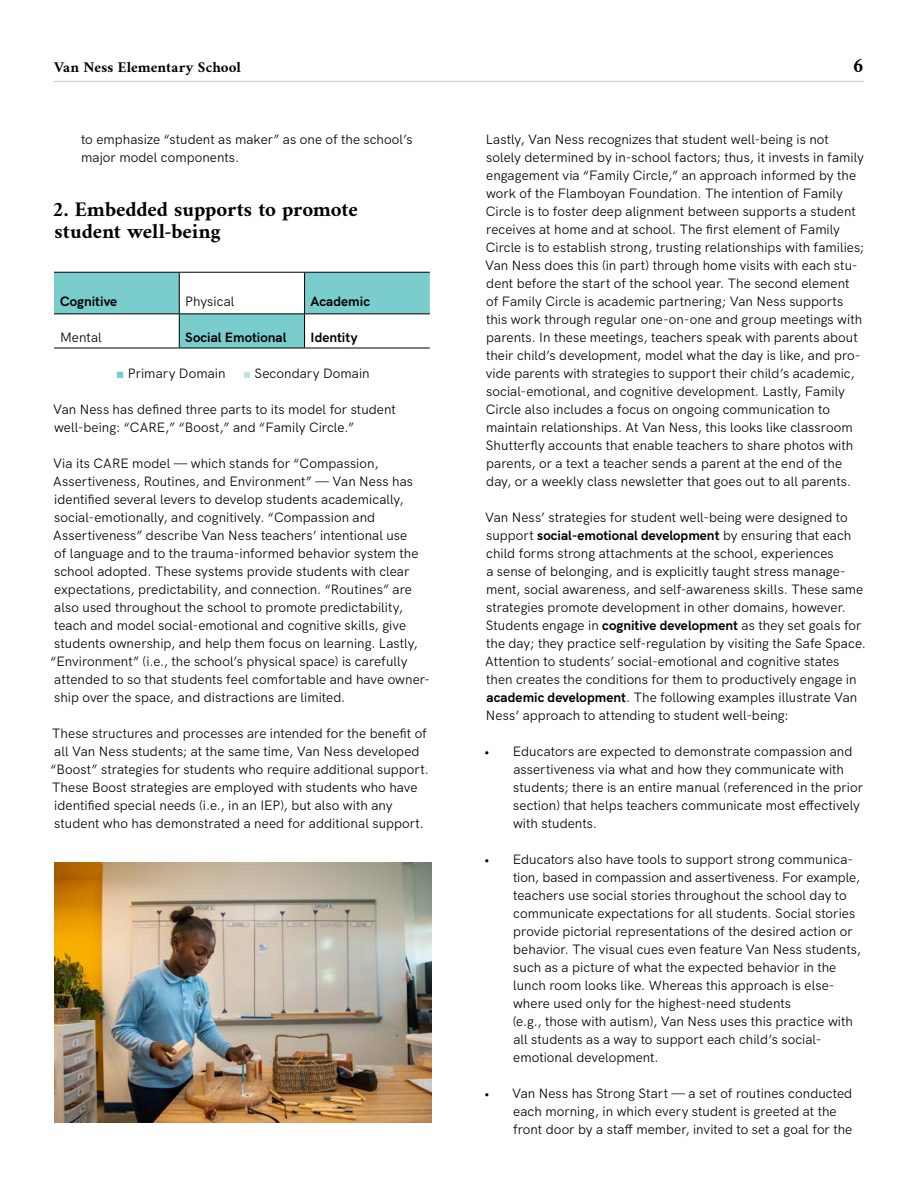
<style>
.page{position:relative;width:918px;height:1188px;background:#fff}
.page>*{position:absolute;margin:0;border:0;box-sizing:border-box;transform-origin:0 0}
.t1{font:700 21px/22.5px "Amiri";letter-spacing:-.005em;color:#000}
.t2{font:700 15px "Amiri";letter-spacing:.005em;color:#000}
.t3{font:13.5px/18px "HK Grotesk";letter-spacing:.005em;color:#000}
.t4{font:700 13.5px "HK Grotesk";color:#000}
.s1{font-family:"Arial";font-weight:900;color:#79cdcd}
.s2{font-family:"Arial";font-weight:900;color:#bce4e3}
.s3{font-weight:700}
</style>
<div class="page">
<hr style="left:54px;top:81px;width:810px;height:1px;background:#c7c8ca">
<svg style="left:54px;top:273px;width:376px;height:75px"></svg>
<hr style="left:179px;top:273px;width:1px;height:40px;background:#000">
<hr style="left:304px;top:273px;width:1px;height:40px;background:#000">
<hr style="left:179px;top:314px;width:1px;height:34px;background:#000">
<hr style="left:304px;top:314px;width:1px;height:34px;background:#000">
<hr style="left:54px;top:272px;width:125px;height:1px;background:#000">
<hr style="left:179px;top:272px;width:126px;height:1px;background:#000">
<hr style="left:305px;top:272px;width:125px;height:1px;background:#000">
<hr style="left:54px;top:313px;width:125px;height:1px;background:#000">
<hr style="left:179px;top:313px;width:126px;height:1px;background:#000">
<hr style="left:305px;top:313px;width:125px;height:1px;background:#000">
<hr style="left:54px;top:348px;width:125px;height:1px;background:#000">
<hr style="left:179px;top:348px;width:126px;height:1px;background:#000">
<hr style="left:305px;top:348px;width:125px;height:1px;background:#000">
<img style="left:54px;top:863px;width:378px;height:260px">
<p class="t2" style="left:54px;top:58px;width:188px">Van Ness Elementary School</p>
<h1 class="t1" style="left:853px;top:54px;width:13px">6</h1>
<p class="t3" style="left:81px;top:129px;width:333px">to emphasize “student as maker” as one of the school’s major model components.</p>
<h1 class="t1" style="left:52px;top:198px;width:307px">2. Embedded supports to promote student well-being</h1>
<p class="t4" style="left:60px;top:291px;width:59px">Cognitive</p>
<p class="t3" style="left:185px;top:291px;width:51px">Physical</p>
<p class="t4" style="left:311px;top:291px;width:61px">Academic</p>
<p class="t3" style="left:60px;top:327px;width:43px">Mental</p>
<p class="t4" style="left:185px;top:327px;width:103px">Social Emotional</p>
<p class="t4" style="left:311px;top:327px;width:48px">Identity</p>
<p class="t3" style="left:116px;top:363px;width:111px"><span class="s1">■</span> Primary Domain</p>
<p class="t3" style="left:243px;top:363px;width:128px"><span class="s2">■</span> Secondary Domain</p>
<p class="t3" style="left:53px;top:399px;width:344px">Van Ness has defined three parts to its model for student well-being: “CARE,” “Boost,” and “Family Circle.”</p>
<p class="t3" style="left:50px;top:453px;width:381px">Via its CARE model — which stands for “Compassion, Assertiveness, Routines, and Environment” — Van Ness has identified several levers to develop students academically, social-emotionally, and cognitively. “Compassion and Assertiveness” describe Van Ness teachers’ intentional use<br>of language and to the trauma-informed behavior system the school adopted. These systems provide students with clear expectations, predictability, and connection. “Routines” are also used throughout the school to promote predictability, teach and model social-emotional and cognitive skills, give students ownership, and help them focus on learning. Lastly, “Environment” (i.e., the school’s physical space) is carefully attended to so that students feel comfortable and have owner&shy;ship over the space, and distractions are limited.</p>
<p class="t3" style="left:50px;top:723px;width:380px">These structures and processes are intended for the benefit of all Van Ness students; at the same time, Van Ness developed “Boost” strategies for students who require additional support.<br>These Boost strategies are employed with students who have identified special needs (i.e., in an IEP), but also with any student who has demonstrated a need for additional support.</p>
<p class="t3" style="left:485px;top:129px;width:381px">Lastly, Van Ness recognizes that student well-being is not solely determined by in-school factors; thus, it invests in family engagement via “Family Circle,” an approach informed by the work of the Flamboyan Foundation. The intention of Family Circle is to foster deep alignment between supports a student receives at home and at school. The first element of Family Circle is to establish strong, trusting relationships with families; Van Ness does this (in part) through home visits with each stu&shy;dent before the start of the school year. The second element<br>of Family Circle is academic partnering; Van Ness supports this work through regular one-on-one and group meetings with parents. In these meetings, teachers speak with parents about their child’s development, model what the day is like, and pro&shy;vide parents with strategies to support their child’s academic, social-emotional, and cognitive development. Lastly, Family Circle also includes a focus on ongoing communication to maintain relationships. At Van Ness, this looks like classroom Shutterfly accounts that enable teachers to share photos with parents, or a text a teacher sends a parent at the end of the day, or a weekly class newsletter that goes out to all parents.</p>
<p class="t3" style="left:485px;top:507px;width:382px">Van Ness’ strategies for student well-being were designed to support <span class="s3">social-emotional development</span> by ensuring that each child forms strong attachments at the school, experiences<br>a sense of belonging, and is explicitly taught stress manage&shy;ment, social awareness, and self-awareness skills. These same strategies promote development in other domains, however.<br>Students engage in <span class="s3">cognitive development</span> as they set goals for the day; they practice self-regulation by visiting the Safe Space.<br>Attention to students’ social-emotional and cognitive states then creates the conditions for them to productively engage in <span class="s3">academic development</span>. The following examples illustrate Van Ness’ approach to attending to student well-being:</p>
<p class="t3" style="left:513px;top:741px;width:351px;text-indent:-29px">• Educators are expected to demonstrate compassion and assertiveness via what and how they communicate with students; there is an entire manual (referenced in the prior section) that helps teachers communicate most effectively with students.</p>
<p class="t3" style="left:513px;top:849px;width:350px;text-indent:-29px">• Educators also have tools to support strong communica&shy;tion, based in compassion and assertiveness. For example, teachers use social stories throughout the school day to communicate expectations for all students. Social stories provide pictorial representations of the desired action or behavior. The visual cues even feature Van Ness students, such as a picture of what the expected behavior in the lunch room looks like. Whereas this approach is else&shy;where used only for the highest-need students<br>(e.g., those with autism), Van Ness uses this practice with all students as a way to support each child’s social&shy;emotional development.</p>
<p class="t3" style="left:513px;top:1083px;width:341px;text-indent:-29px">• Van Ness has Strong Start — a set of routines conducted each morning, in which every student is greeted at the front door by a staff member, invited to set a goal for the</p>
</div>
